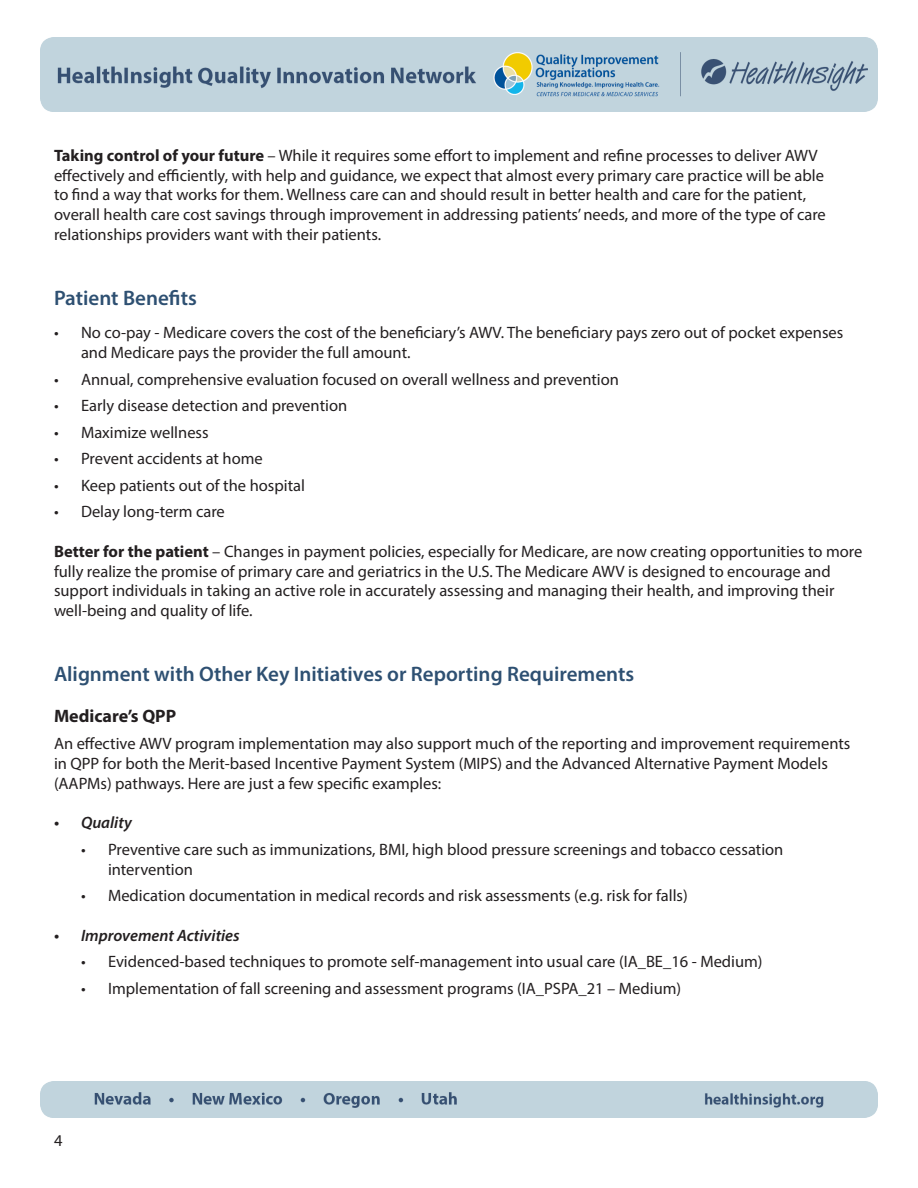
<style>
.page{position:relative;width:918px;height:1188px;background:#fff}
.page>*{position:absolute;margin:0;border:0;box-sizing:border-box;transform-origin:0 0}
.t1{font:600 21px "Myriad Pro";color:#2e5072}
.t2{font:700 18px "Myriad Pro";color:#231f20}
.t3{font:16.5px/19.8px "Myriad Pro";color:#231f20}
.t4{font:italic 600 16.5px "Myriad Pro";color:#231f20}
.s1{font-weight:700}
</style>
<div class="page">
<img style="left:40px;top:37px;width:837px;height:74px">
<img style="left:40px;top:1081px;width:838px;height:37px">
<p class="t3" style="left:54px;top:145px;width:773px"><span class="s1">Taking control of your future</span> – While it requires some effort to implement and refine processes to deliver AWV effectively and efficiently, with help and guidance, we expect that almost every primary care practice will be able to find a way that works for them. Wellness care can and should result in better health and care for the patient, overall health care cost savings through improvement in addressing patients’ needs, and more of the type of care relationships providers want with their patients.</p>
<p class="t1" style="left:54px;top:284px;width:144px">Patient Benefits</p>
<p class="t3" style="left:81px;top:322px;width:764px;text-indent:-27px">• No co-pay - Medicare covers the cost of the beneficiary’s AWV. The beneficiary pays zero out of pocket expenses and Medicare pays the provider the full amount.</p>
<p class="t3" style="left:54px;top:369px;width:567px">• Annual, comprehensive evaluation focused on overall wellness and prevention</p>
<p class="t3" style="left:54px;top:395px;width:295px">• Early disease detection and prevention</p>
<p class="t3" style="left:54px;top:422px;width:156px">• Maximize wellness</p>
<p class="t3" style="left:54px;top:448px;width:210px">• Prevent accidents at home</p>
<p class="t3" style="left:54px;top:475px;width:252px">• Keep patients out of the hospital</p>
<p class="t3" style="left:54px;top:502px;width:172px">• Delay long-term care</p>
<p class="t3" style="left:54px;top:541px;width:810px"><span class="s1">Better for the patient</span> – Changes in payment policies, especially for Medicare, are now creating opportunities to more fully realize the promise of primary care and geriatrics in the U.S. The Medicare AWV is designed to encourage and support individuals in taking an active role in accurately assessing and managing their health, and improving their well-being and quality of life.</p>
<p class="t1" style="left:54px;top:661px;width:582px">Alignment with Other Key Initiatives or Reporting Requirements</p>
<p class="t2" style="left:54px;top:705px;width:124px">Medicare’s QPP</p>
<p class="t3" style="left:54px;top:733px;width:798px">An effective AWV program implementation may also support much of the reporting and improvement requirements in QPP for both the Merit-based Incentive Payment System (MIPS) and the Advanced Alternative Payment Models (AAPMs) pathways. Here are just a few specific examples:</p>
<p class="t4" style="left:54px;top:812px;width:79px">• Quality</p>
<p class="t3" style="left:108px;top:839px;width:677px;text-indent:-27px">• Preventive care such as immunizations, BMI, high blood pressure screenings and tobacco cessation intervention</p>
<p class="t3" style="left:81px;top:885px;width:608px">• Medication documentation in medical records and risk assessments (e.g. risk for falls)</p>
<p class="t4" style="left:54px;top:925px;width:187px">• Improvement Activities</p>
<p class="t3" style="left:81px;top:952px;width:683px">• Evidenced-based techniques to promote self-management into usual care (IA_BE_16 - Medium)</p>
<p class="t3" style="left:81px;top:978px;width:602px">• Implementation of fall screening and assessment programs (IA_PSPA_21 – Medium)</p>
<p class="t3" style="left:54px;top:1131px;width:10px">4</p>
</div>
